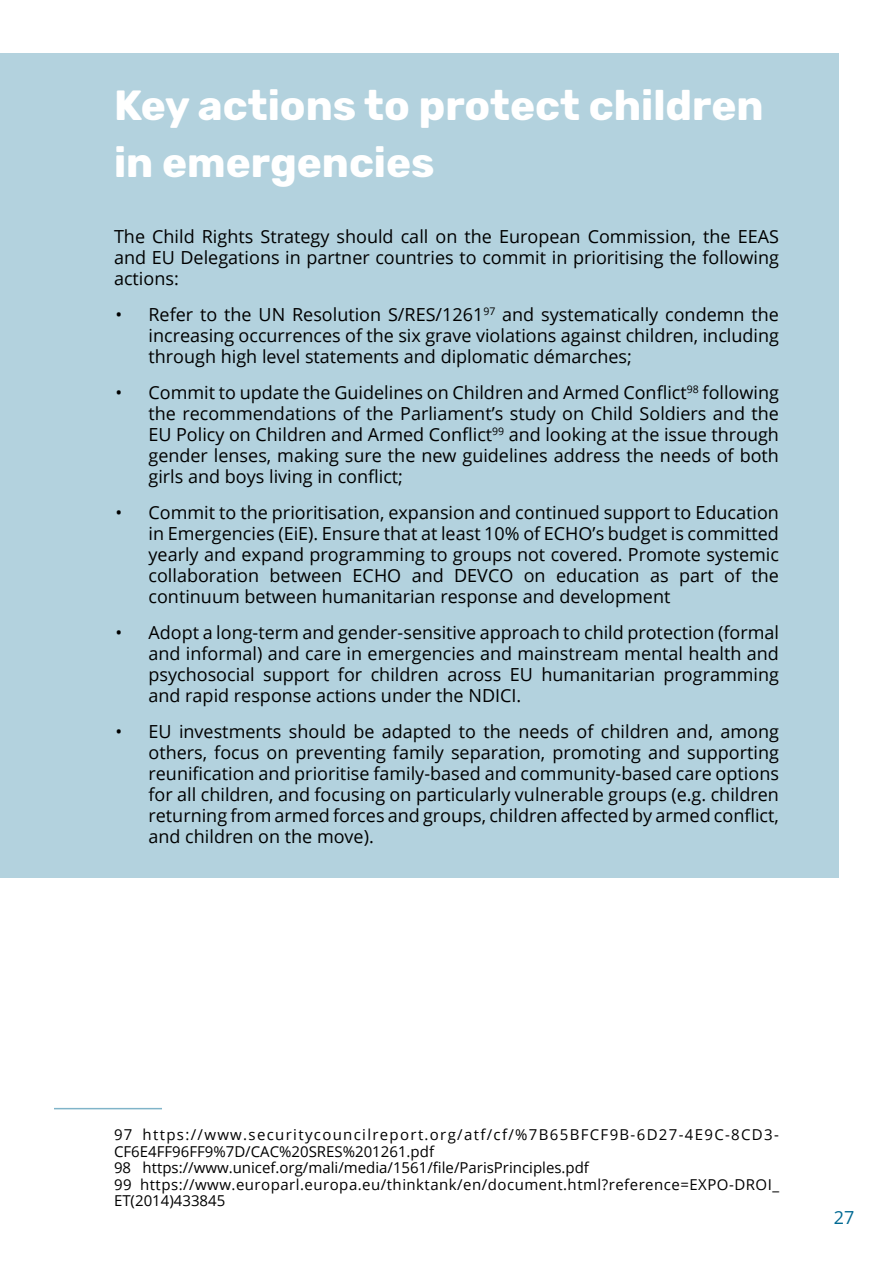
<style>
.page{position:relative;width:893px;height:1263px;background:#fff}
.page>*{position:absolute;margin:0;border:0;box-sizing:border-box;transform-origin:0 0}
.t1{font:700 42px/57px "Rubik";color:#fff}
.t2{font:18px/21px "Open Sans";color:#000;text-align:justify}
.t3{font:18px "Open Sans";color:#006993}
.t4{font:15px/16.5px "Open Sans";letter-spacing:.03em;color:#000}
</style>
<div class="page">
<div style="left:0;top:53px;width:839px;height:824px;background:#b3d2de"></div>
<hr style="left:54px;top:1108px;width:108px;height:1px;background:#80b4c9">
<h1 class="t1" style="left:114px;top:78px;width:651px">Key actions to protect children in emergencies</h1>
<p class="t2" style="left:114px;top:226px;width:666px">The Child Rights Strategy should call on the European Commission, the EEAS and EU Delegations in partner countries to commit in prioritising the following actions:</p>
<p class="t2" style="left:149px;top:304px;width:632px;text-indent:-33px">• Refer to the UN Resolution S/RES/1261<sup>97</sup> and systematically condemn the increasing occurrences of the six grave violations against children, including through high level statements and diplomatic démarches;</p>
<p class="t2" style="left:148px;top:382px;width:632px;text-indent:-33px">• Commit to update the Guidelines on Children and Armed Conflict<sup>98</sup> following the recommendations of the Parliament’s study on Child Soldiers and the EU Policy on Children and Armed Conflict<sup>99</sup> and looking at the issue through gender lenses, making sure the new guidelines address the needs of both girls and boys living in conflict;</p>
<p class="t2" style="left:148px;top:502px;width:632px;text-indent:-33px">• Commit to the prioritisation, expansion and continued support to Education in Emergencies (EiE). Ensure that at least 10% of ECHO’s budget is committed yearly and expand programming to groups not covered. Promote systemic collaboration between ECHO and DEVCO on education as part of the continuum between humanitarian response and development</p>
<p class="t2" style="left:148px;top:622px;width:632px;text-indent:-33px">• Adopt a long-term and gender-sensitive approach to child protection (formal and informal) and care in emergencies and mainstream mental health and psychosocial support for children across EU humanitarian programming and rapid response actions under the NDICI.</p>
<p class="t2" style="left:148px;top:721px;width:632px;text-indent:-33px">• EU investments should be adapted to the needs of children and, among others, focus on preventing family separation, promoting and supporting reunification and prioritise family-based and community-based care options for all children, and focusing on particularly vulnerable groups (e.g. children returning from armed forces and groups, children affected by armed conflict, and children on the move).</p>
<p class="t4" style="left:114px;top:1126px;width:667px">97 https://www.securitycouncilreport.org/atf/cf/%7B65BFCF9B-6D27-4E9C-8CD3- CF6E4FF96FF9%7D/CAC%20SRES%201261.pdf<br>98 https://www.unicef.org/mali/media/1561/file/ParisPrinciples.pdf<br>99 https://www.europarl.europa.eu/thinktank/en/document.html?reference=EXPO-DROI_ ET(2014)433845</p>
<p class="t3" style="left:834px;top:1205px;width:22px">27</p>
</div>
